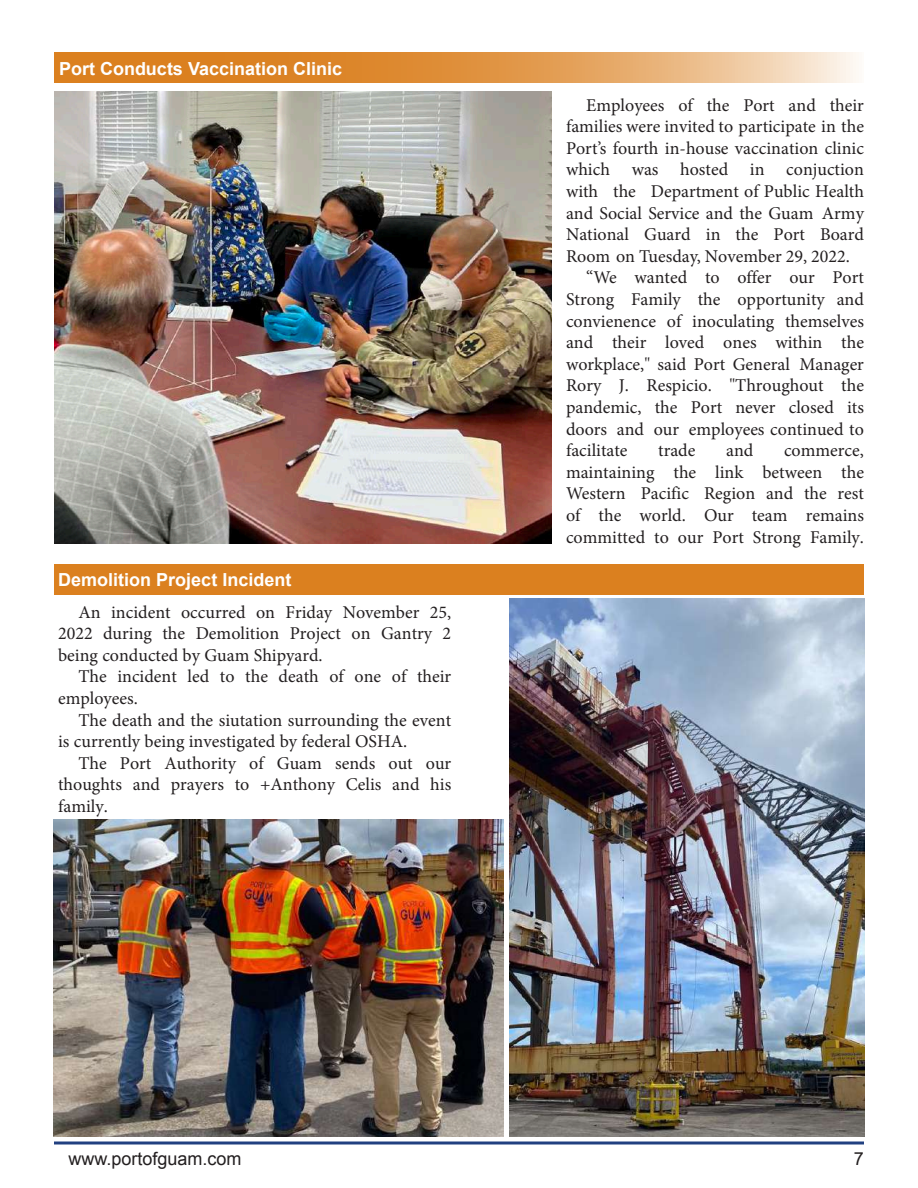
<style>
.page{position:relative;width:918px;height:1188px;background:#fff}
.page>*{position:absolute;margin:0;border:0;box-sizing:border-box;transform-origin:0 0}
.t1{font:18px/21.6px "Minion Pro";color:#231f20;text-align:justify}
.t2{font:700 18px "Arial";color:#fff}
.t3{font:18px "Arial";color:#231f20}
.t4{font:18px "Arial";color:#231f20}
</style>
<div class="page">
<hr style="left:54px;top:1142px;width:810px;height:2px;background:#214080">
<svg style="left:54px;top:52px;width:805px;height:31px;background:#e39e55"></svg>
<img style="left:55px;top:92px;width:497px;height:452px">
<img style="left:510px;top:598px;width:354px;height:538px">
<div style="left:54px;top:564px;width:810px;height:31px;background:#db801f"></div>
<img style="left:54px;top:819px;width:449px;height:318px">
<p class="t2" style="left:59px;top:56px;width:285px">Port Conducts Vaccination Clinic</p>
<p class="t2" style="left:58px;top:567px;width:235px">Demolition Project Incident</p>
<p class="t1" style="left:58px;top:601px;width:395px;text-indent:20px">An incident occurred on Friday November 25, 2022 during the Demolition Project on Gantry 2 being conducted by Guam Shipyard.</p>
<p class="t1" style="left:58px;top:666px;width:395px;text-indent:20px">The incident led to the death of one of their employees.</p>
<p class="t1" style="left:58px;top:709px;width:395px;text-indent:20px">The death and the siutation surrounding the event is currently being investigated by federal OSHA.</p>
<p class="t1" style="left:58px;top:752px;width:395px;text-indent:20px">The Port Authority of Guam sends out our thoughts and prayers to +Anthony Celis and his family.</p>
<p class="t1" style="left:586px;top:94px;width:279px">Employees of the Port and their</p>
<p class="t1" style="left:566px;top:116px;width:299px">families were invited to participate in the</p>
<p class="t1" style="left:566px;top:137px;width:299px">Port’s fourth in-house vaccination clinic</p>
<p class="t1" style="left:566px;top:159px;width:299px">which was hosted in conjuction</p>
<p class="t1" style="left:566px;top:181px;width:299px">with the Department of Public Health</p>
<p class="t1" style="left:566px;top:202px;width:299px">and Social Service and the Guam Army</p>
<p class="t1" style="left:566px;top:224px;width:299px">National Guard in the Port Board</p>
<p class="t1" style="left:566px;top:245px;width:285px">Room on Tuesday, November 29, 2022.</p>
<p class="t1" style="left:586px;top:267px;width:279px">“We wanted to offer our Port</p>
<p class="t1" style="left:566px;top:289px;width:299px">Strong Family the opportunity and</p>
<p class="t1" style="left:566px;top:310px;width:299px">convienence of inoculating themselves</p>
<p class="t1" style="left:566px;top:332px;width:299px">and their loved ones within the</p>
<p class="t1" style="left:566px;top:353px;width:299px">workplace," said Port General Manager</p>
<p class="t1" style="left:566px;top:375px;width:299px">Rory J. Respicio. "Throughout the</p>
<p class="t1" style="left:566px;top:397px;width:299px">pandemic, the Port never closed its</p>
<p class="t1" style="left:566px;top:418px;width:299px">doors and our employees continued to</p>
<p class="t1" style="left:566px;top:440px;width:63px">facilitate</p>
<p class="t1" style="left:658px;top:440px;width:39px">trade</p>
<p class="t1" style="left:726px;top:440px;width:29px">and</p>
<p class="t1" style="left:566px;top:440px;width:299px;text-indent:218px">commerce, maintaining the link between the Western Pacific Region and the rest of the world. Our team remains committed to our Port Strong Family.</p>
<p class="t3" style="left:69px;top:1147px;width:175px">www.portofguam.com</p>
<p class="t4" style="left:854px;top:1146px;width:12px">7</p>
</div>
